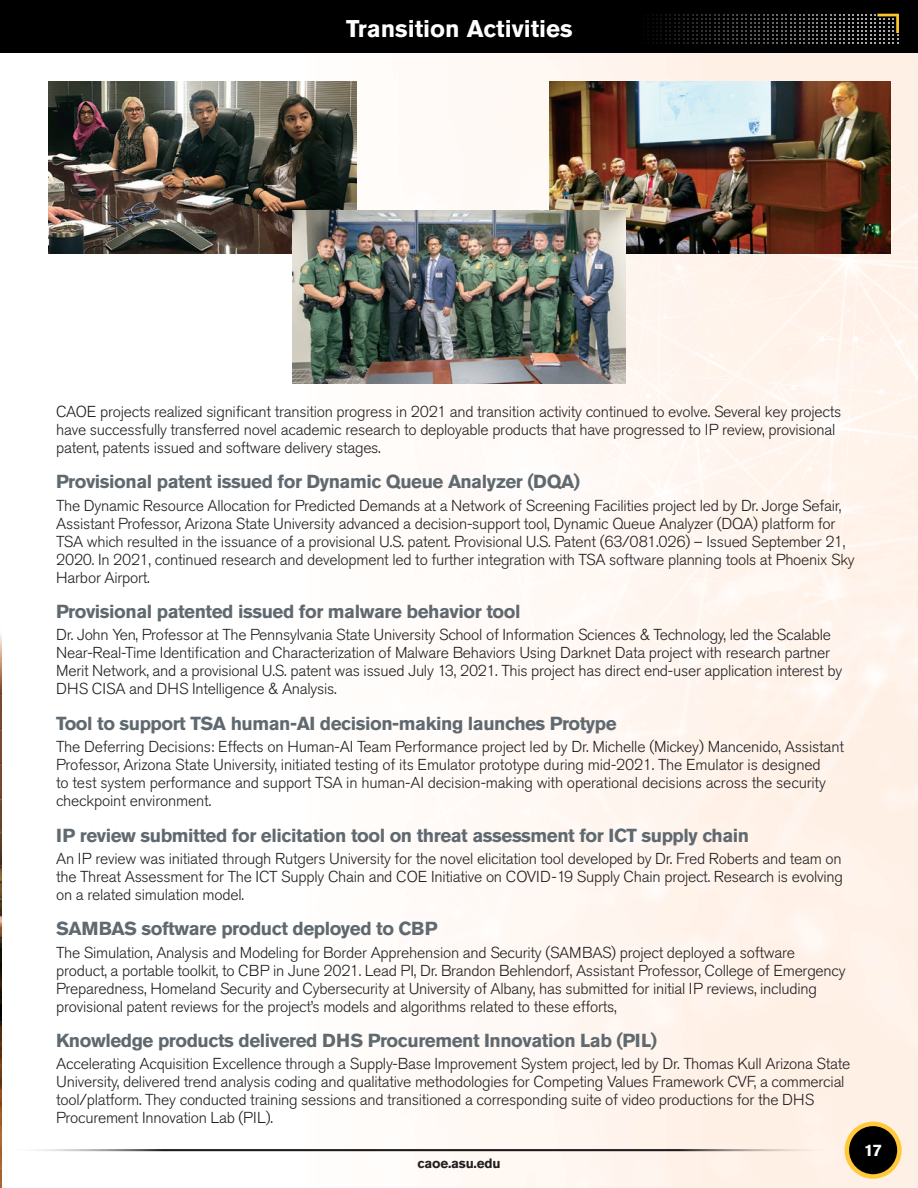
<style>
.page{position:relative;width:918px;height:1188px;background:#fff}
.page>*{position:absolute;margin:0;border:0;box-sizing:border-box;transform-origin:0 0}
.t1{font:700 24px "Akzidenz Grotesk Pro";color:#fff}
.t2{font:700 18.75px "Akzidenz Grotesk Pro";letter-spacing:-.025em;color:#5f696f}
.t3{font:700 16.5px "Akzidenz Grotesk Pro";color:#fff}
.Body{font:300 15.75px/18px "Akzidenz Grotesk Pro";letter-spacing:-.015em;color:#231f20}
.t4{font:700 13.5px "Akzidenz Grotesk Pro";letter-spacing:-.015em;color:#231f20}
</style>
<div class="page">
<img style="left:0;top:635px;width:1px;height:553px">
<div style="left:1px;top:0;width:917px;height:1188px;background:linear-gradient(to right,#fff,#fff1e8)"></div>
<img style="left:49px;top:81px;width:307px;height:173px">
<img style="left:550px;top:81px;width:341px;height:173px">
<img style="left:293px;top:211px;width:332px;height:172px">
<hr style="left:0;top:1149px;width:840px;height:2px;background:#231f20">
<div style="left:847px;top:1124px;width:52px;height:52px;background:#000001;border-radius:50%"></div>
<div style="left:845px;top:1122px;width:57px;height:57px;border:4px solid #ffc938;border-radius:50%"></div>
<div style="left:0;top:0;width:918px;height:53px;background:#000001"></div>
<svg style="left:652px;top:14px;width:247px;height:30px"></svg>
<p class="t1" style="left:346px;top:13px;width:228px">Transition Activities</p>
<p class="Body" style="left:56px;top:402px;width:787px">CAOE projects realized significant transition progress in 2021 and transition activity continued to evolve. Several key projects have successfully transferred novel academic research to deployable products that have progressed to IP review, provisional patent, patents issued and software delivery stages.</p>
<h3 class="t2" style="left:56px;top:470px;width:526px">Provisional patent issued for Dynamic Queue Analyzer (DQA)</h3>
<p class="Body" style="left:56px;top:496px;width:800px">The Dynamic Resource Allocation for Predicted Demands at a Network of Screening Facilities project led by Dr. Jorge Sefair, Assistant Professor, Arizona State University advanced a decision-support tool, Dynamic Queue Analyzer (DQA) platform for TSA which resulted in the issuance of a provisional U.S. patent. Provisional U.S. Patent (63/081.026) – Issued September 21, 2020. In 2021, continued research and development led to further integration with TSA software planning tools at Phoenix Sky Harbor Airport.</p>
<h3 class="t2" style="left:56px;top:599px;width:466px">Provisional patented issued for malware behavior tool</h3>
<p class="Body" style="left:56px;top:626px;width:788px">Dr. John Yen, Professor at The Pennsylvania State University School of Information Sciences &amp; Technology, led the Scalable Near-Real-Time Identification and Characterization of Malware Behaviors Using Darknet Data project with research partner Merit Network, and a provisional U.S. patent was issued July 13, 2021. This project has direct end-user application interest by DHS CISA and DHS Intelligence &amp; Analysis.</p>
<h3 class="t2" style="left:56px;top:711px;width:562px">Tool to support TSA human-AI decision-making launches Protype</h3>
<p class="Body" style="left:56px;top:738px;width:789px">The Deferring Decisions: Effects on Human-AI Team Performance project led by Dr. Michelle (Mickey) Mancenido, Assistant Professor, Arizona State University, initiated testing of its Emulator prototype during mid-2021. The Emulator is designed<br>to test system performance and support TSA in human-AI decision-making with operational decisions across the security checkpoint environment.</p>
<h3 class="t2" style="left:56px;top:823px;width:695px">IP review submitted for elicitation tool on threat assessment for ICT supply chain</h3>
<p class="Body" style="left:56px;top:849px;width:788px;text-align:justify">An IP review was initiated through Rutgers University for the novel elicitation tool developed by Dr. Fred Roberts and team on the Threat Assessment for The ICT Supply Chain and COE Initiative on COVID-19 Supply Chain project. Research is evolving on a related simulation model.</p>
<h3 class="t2" style="left:56px;top:917px;width:383px">SAMBAS software product deployed to CBP</h3>
<p class="Body" style="left:56px;top:943px;width:791px">The Simulation, Analysis and Modeling for Border Apprehension and Security (SAMBAS) project deployed a software product, a portable toolkit, to CBP in June 2021. Lead PI, Dr. Brandon Behlendorf, Assistant Professor, College of Emergency Preparedness, Homeland Security and Cybersecurity at University of Albany, has submitted for initial IP reviews, including provisional patent reviews for the project’s models and algorithms related to these efforts,</p>
<h3 class="t2" style="left:56px;top:1028px;width:602px">Knowledge products delivered DHS Procurement Innovation Lab (PIL)</h3>
<p class="Body" style="left:56px;top:1055px;width:796px">Accelerating Acquisition Excellence through a Supply-Base Improvement System project, led by Dr. Thomas Kull Arizona State University, delivered trend analysis coding and qualitative methodologies for Competing Values Framework CVF, a commercial tool/platform. They conducted training sessions and transitioned a corresponding suite of video productions for the DHS Procurement Innovation Lab (PIL).</p>
<p class="t4" style="left:417px;top:1155px;width:85px">caoe.asu.edu</p>
<p class="t3" style="left:864px;top:1140px;width:19px">17</p>
</div>
